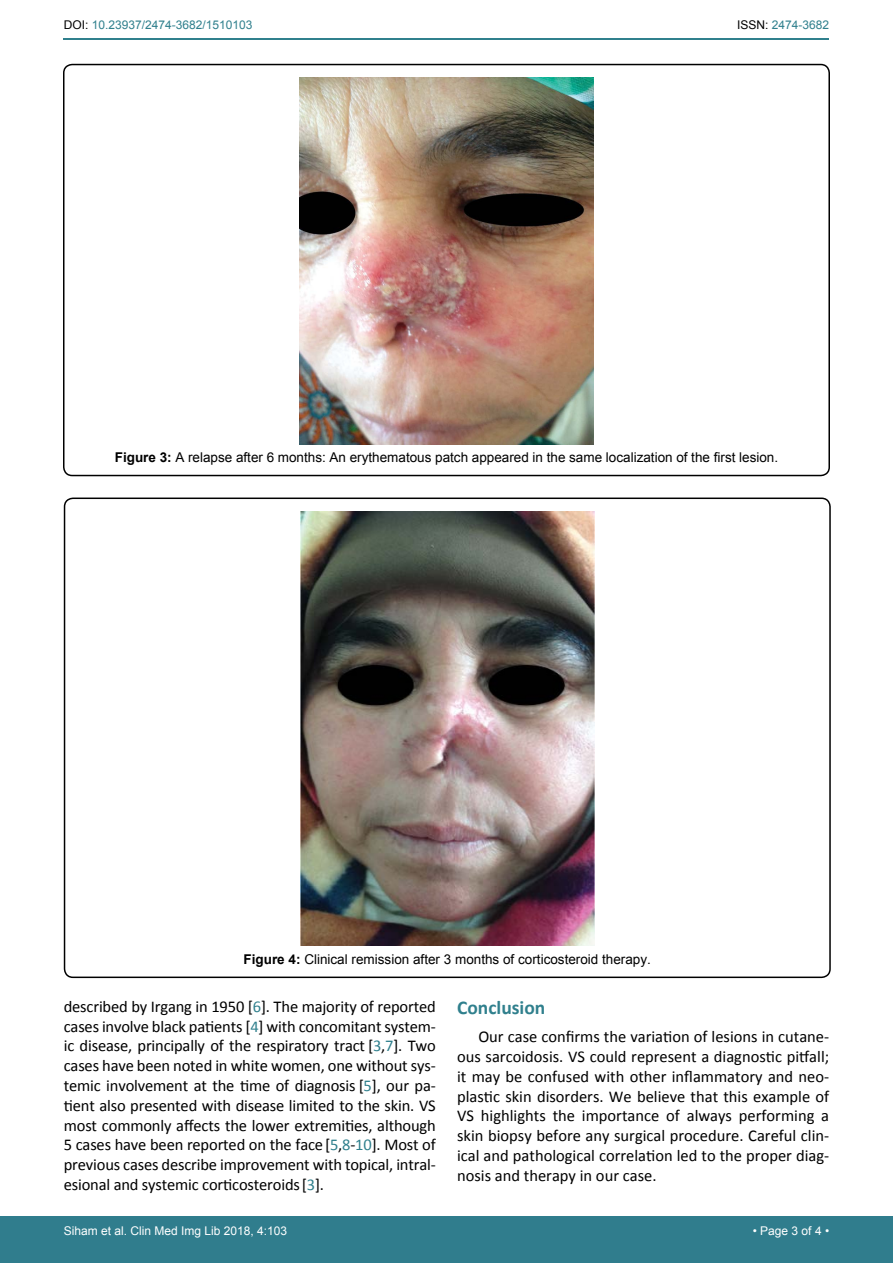
<style>
.page{position:relative;width:893px;height:1263px;background:#fff}
.page>*{position:absolute;margin:0;border:0;box-sizing:border-box;transform-origin:0 0}
.t1{font:700 19.5px "Calibri";color:#30808d}
.t2{font:16.5px/19.8px "Calibri";letter-spacing:-.005em;color:#000;text-align:justify}
.t3{font:13.5px "Arial";color:#000}
.t4{font:12px "Arial";color:#30808d}
.t5{font:12px "Arial";color:#fff}
.s1{color:#000}
.s2{font-weight:700}
.s3{color:#30808d}
</style>
<div class="page">
<hr style="left:64px;top:38px;width:765px;height:2px;background:#30808d">
<div style="left:0;top:1216px;width:893px;height:47px;background:#307d8d"></div>
<div style="left:63px;top:64px;width:767px;height:412px;border:2px solid #000;border-radius:9px"></div>
<img style="left:300px;top:78px;width:293px;height:366px">
<div style="left:64px;top:497px;width:767px;height:481px;border:2px solid #000;border-radius:9px"></div>
<img style="left:300px;top:512px;width:294px;height:433px">
<p class="t4" style="left:64px;top:17px;width:190px"><span class="s1">DOI:</span> 10.23937/2474-3682/1510103</p>
<p class="t4" style="left:737px;top:17px;width:94px"><span class="s1">ISSN:</span> 2474-3682</p>
<p class="t3" style="left:115px;top:449px;width:665px"><span class="s2">Figure 3:</span> A relapse after 6 months: An erythematous patch appeared in the same localization of the first lesion.</p>
<p class="t3" style="left:244px;top:950px;width:409px"><span class="s2">Figure 4:</span> Clinical remission after 3 months of corticosteroid therapy.</p>
<p class="t2" style="left:64px;top:996px;width:374px">described by Irgang in 1950 [<span class="s3">6</span>]. The majority of reported cases involve black patients [<span class="s3">4</span>] with concomitant system&shy;ic disease, principally of the respiratory tract [<span class="s3">3</span>,<span class="s3">7</span>]. Two cases have been noted in white women, one without sys&shy;temic involvement at the time of diagnosis [<span class="s3">5</span>], our pa&shy;tient also presented with disease limited to the skin. VS most commonly affects the lower extremities, although 5 cases have been reported on the face[<span class="s3">5</span>,<span class="s3">8</span>-<span class="s3">10</span>]. Most of previous cases describe improvement with topical, intral&shy;esional and systemic corticosteroids[<span class="s3">3</span>].</p>
<p class="t1" style="left:457px;top:995px;width:90px">Conclusion</p>
<p class="t2" style="left:457px;top:1027px;width:374px;text-indent:21px">Our case confirms the variation of lesions in cutane&shy;ous sarcoidosis. VS could represent a diagnostic pitfall; it may be confused with other inflammatory and neo&shy;plastic skin disorders. We believe that this example of VS highlights the importance of always performing a skin biopsy before any surgical procedure. Careful clin&shy;ical and pathological correlation led to the proper diag&shy;nosis and therapy in our case.</p>
<p class="t5" style="left:64px;top:1223px;width:225px">Siham et al. Clin Med Img Lib 2018, 4:103</p>
<p class="t5" style="left:753px;top:1223px;width:78px">• Page 3 of 4 •</p>
</div>
